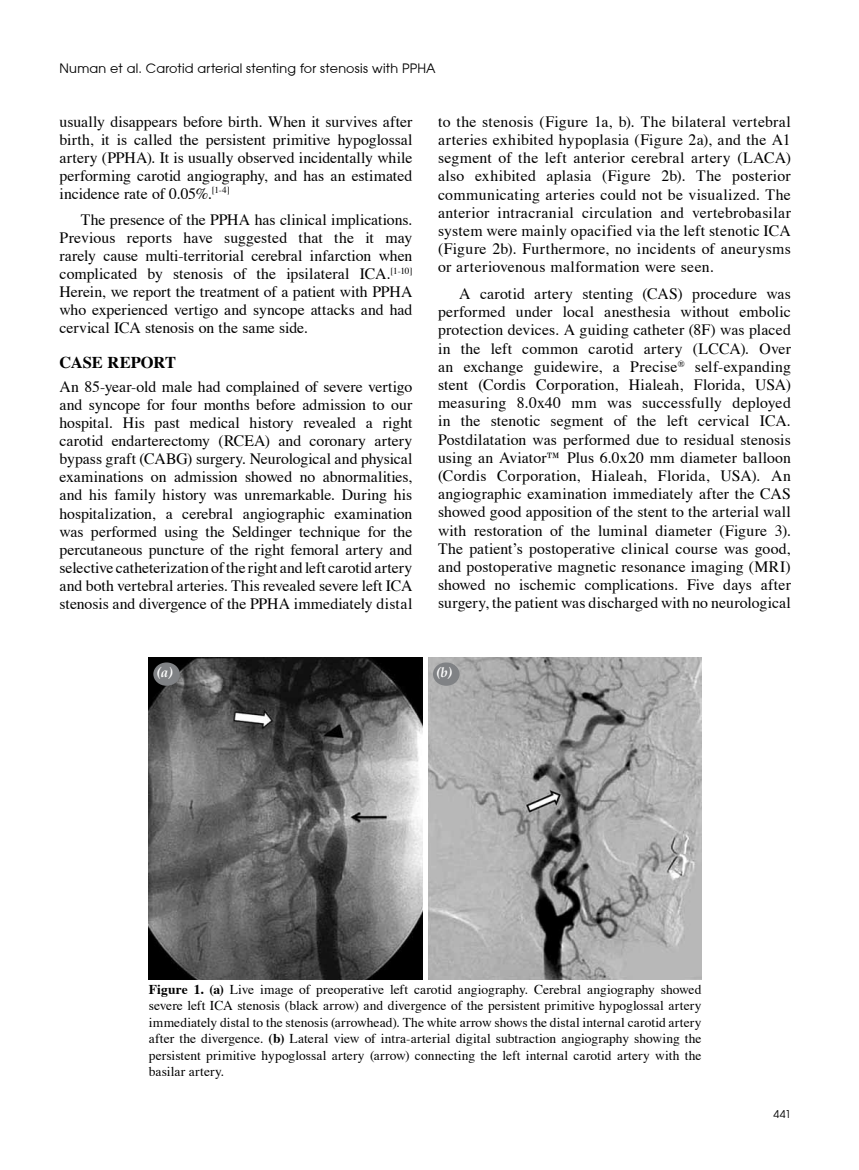
<style>
.page{position:relative;width:859px;height:1170px;background:#fff}
.page>*{position:absolute;margin:0;border:0;box-sizing:border-box;transform-origin:0 0}
.t1{font:700 16.5px "Times";letter-spacing:-.005em;color:#000}
.t2{font:15.75px/18.1px "Times";letter-spacing:.005em;color:#000;text-align:justify}
.t3{font:13.5px/16.5px "Times";letter-spacing:.01em;color:#000;text-align:justify}
.t4{font:italic 700 13.5px "Palatino";color:#fff}
.t5{font:12.75px "Avant Garde";letter-spacing:.02em;color:#000}
.t6{font:10.5px "Avant Garde";color:#000}
.s1{font-weight:700}
</style>
<div class="page">
<img style="left:149px;top:658px;width:552px;height:321px">
<div style="left:423px;top:656px;width:5px;height:325px;background:#fff"></div>
<div style="left:153px;top:662px;width:27px;height:23px;background:#808285;border-radius:50%"></div>
<div style="left:433px;top:662px;width:26px;height:23px;background:#808285;border-radius:50%"></div>
<p class="t5" style="left:60px;top:61px;width:378px">Numan et al. Carotid arterial stenting for stenosis with PPHA</p>
<p class="t2" style="left:60px;top:112px;width:354px">usually disappears before birth. When it survives after birth, it is called the persistent primitive hypoglossal artery (PPHA). It is usually observed incidentally while performing carotid angiography, and has an estimated incidence rate of 0.05%.<sup>[1-4]</sup></p>
<p class="t2" style="left:60px;top:211px;width:354px;text-indent:21px">The presence of the PPHA has clinical implications.<br>Previous reports have suggested that the it may rarely cause multi-territorial cerebral infarction when complicated by stenosis of the ipsilateral ICA.<sup>[1-10] </sup>Herein, we report the treatment of a patient with PPHA who experienced vertigo and syncope attacks and had cervical ICA stenosis on the same side.</p>
<p class="t1" style="left:60px;top:346px;width:118px">CASE REPORT</p>
<p class="t2" style="left:60px;top:378px;width:354px">An 85-year-old male had complained of severe vertigo and syncope for four months before admission to our hospital. His past medical history revealed a right carotid endarterectomy (RCEA) and coronary artery bypass graft (CABG) surgery. Neurological and physical examinations on admission showed no abnormalities, and his family history was unremarkable. During his hospitalization, a cerebral angiographic examination was performed using the Seldinger technique for the percutaneous puncture of the right femoral artery and selective catheterization of the right and left carotid artery and both vertebral arteries. This revealed severe left ICA stenosis and divergence of the PPHA immediately distal</p>
<p class="t2" style="left:438px;top:112px;width:354px">to the stenosis (Figure 1a, b). The bilateral vertebral arteries exhibited hypoplasia (Figure 2a), and the A1 segment of the left anterior cerebral artery (LACA) also exhibited aplasia (Figure 2b). The posterior communicating arteries could not be visualized. The anterior intracranial circulation and vertebrobasilar system were mainly opacified via the left stenotic ICA (Figure 2b). Furthermore, no incidents of aneurysms or arteriovenous malformation were seen.</p>
<p class="t2" style="left:438px;top:284px;width:354px;text-indent:21px">A carotid artery stenting (CAS) procedure was performed under local anesthesia without embolic protection devices. A guiding catheter (8F) was placed in the left common carotid artery (LCCA). Over an exchange guidewire, a Precise<sup>®</sup> self-expanding stent (Cordis Corporation, Hialeah, Florida, USA) measuring 8.0x40 mm was successfully deployed in the stenotic segment of the left cervical ICA.<br>Postdilatation was performed due to residual stenosis using an Aviator™ Plus 6.0x20 mm diameter balloon (Cordis Corporation, Hialeah, Florida, USA). An angiographic examination immediately after the CAS showed good apposition of the stent to the arterial wall with restoration of the luminal diameter (Figure 3).<br>The patient’s postoperative clinical course was good, and postoperative magnetic resonance imaging (MRI) showed no ischemic complications. Five days after surgery, the patient was discharged with no neurological</p>
<p class="t4" style="left:156px;top:663px;width:18px">(a)</p>
<p class="t4" style="left:436px;top:663px;width:17px">(b)</p>
<p class="t3" style="left:149px;top:980px;width:554px"><span class="s1">Figure 1. (a)</span> Live image of preoperative left carotid angiography. Cerebral angiography showed severe left ICA stenosis (black arrow) and divergence of the persistent primitive hypoglossal artery immediately distal to the stenosis (arrowhead). The white arrow shows the distal internal carotid artery after the divergence. <span class="s1">(b)</span> Lateral view of intra-arterial digital subtraction angiography showing the persistent primitive hypoglossal artery (arrow) connecting the left internal carotid artery with the basilar artery.</p>
<p class="t6" style="left:773px;top:1107px;width:19px">441</p>
</div>
